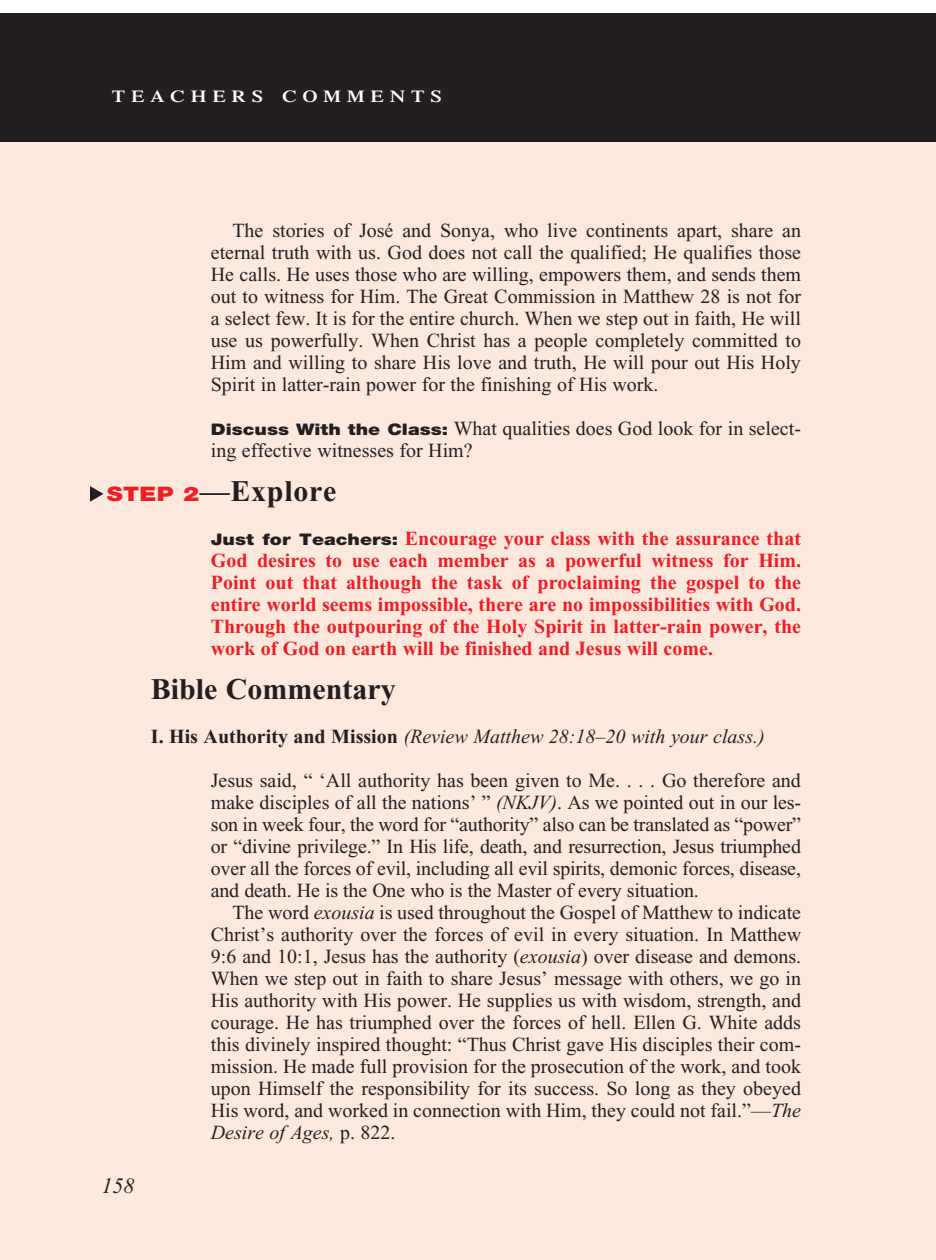
<style>
.page{position:relative;width:936px;height:1260px;background:#fff}
.page>*{position:absolute;margin:0;border:0;box-sizing:border-box;transform-origin:0 0}
.T_Aim_hang_indent{font:700 30px "Times New Roman";color:#231f20}
.T_Aim_bodyXindent{font:700 30px "Times New Roman";letter-spacing:.025em;color:#231f20}
.t1{font:italic 22px "Times New Roman";color:#231f20}
.Objectives_Body_Text{font:20px/22px "Times New Roman";letter-spacing:-.005em;color:#231f20;text-align:justify}
.First_Line_Space_Tea{font:20px/22px "Times New Roman";color:#231f20;text-align:justify}
.First_Line_Space_Tea-2{font:700 20px/22px "Times New Roman";color:#ee1e24;text-align:justify}
.Roman_Numeral_Sub_He{font:italic 20px "Times New Roman";color:#231f20}
.t2{font:600 16.8px "Times";letter-spacing:.285em;color:#fff;scale:1.2 1}
.s1{font-family:"Helvetica Neue";font-weight:900;font-size:16px}
.s2{font-family:"Helvetica Neue";font-weight:900;font-size:20px;color:#ee1e24}
.s3{font-family:"Helvetica Neue";font-weight:900;font-size:16px;color:#231f20}
.s4{font-weight:700;font-style:normal}
.s5{font-style:italic}
</style>
<div class="page">
<div style="left:0;top:134px;width:936px;height:1126px;background:#fde8dd"></div>
<div style="left:0;top:13px;width:936px;height:128px;background:#231f20"></div>
<svg style="left:90px;top:486px;width:14px;height:16px"></svg>
<p class="t2" style="left:112px;top:87px;width:276px">TEACHERS COMMENTS</p>
<p class="First_Line_Space_Tea" style="left:211px;top:220px;width:592px;text-indent:22px">The stories of José and Sonya, who live continents apart, share an eternal truth with us. God does not call the qualified; He qualifies those He calls. He uses those who are willing, empowers them, and sends them out to witness for Him. The Great Commission in Matthew 28 is not for a select few. It is for the entire church. When we step out in faith, He will use us powerfully. When Christ has a people completely committed to Him and willing to share His love and truth, He will pour out His Holy Spirit in latter-rain power for the finishing of His work.</p>
<p class="First_Line_Space_Tea" style="left:211px;top:418px;width:592px"><span class="s1">Discuss With the Class:</span> What qualities does God look for in select&shy;ing effective witnesses for Him?</p>
<p class="T_Aim_bodyXindent" style="left:107px;top:474px;width:231px"><span class="s2">STEP 2</span>—Explore</p>
<p class="First_Line_Space_Tea-2" style="left:211px;top:527px;width:592px"><span class="s3">Just for Teachers:</span> Encourage your class with the assurance that God desires to use each member as a powerful witness for Him.<br>Point out that although the task of proclaiming the gospel to the entire world seems impossible, there are no impossibilities with God.<br>Through the outpouring of the Holy Spirit in latter-rain power, the work of God on earth will be finished and Jesus will come.</p>
<p class="T_Aim_hang_indent" style="left:151px;top:672px;width:246px">Bible Commentary</p>
<p class="Roman_Numeral_Sub_He" style="left:151px;top:726px;width:615px"><span class="s4">I. His Authority and Mission</span> (Review Matthew 28:18–20 with your class.)</p>
<p class="Objectives_Body_Text" style="left:211px;top:770px;width:592px">Jesus said, “ ‘All authority has been given to Me. . . . Go therefore and make disciples of all the nations’ ” <span class="s5">(NKJV)</span>. As we pointed out in our les&shy;son in week four, the word for “authority” also can be translated as “power” or “divine privilege.” In His life, death, and resurrection, Jesus triumphed over all the forces of evil, including all evil spirits, demonic forces, disease, and death. He is the One who is the Master of every situation.</p>
<p class="Objectives_Body_Text" style="left:211px;top:902px;width:592px;text-indent:22px">The word <span class="s5">exousia</span> is used throughout the Gospel of Matthew to indicate Christ’s authority over the forces of evil in every situation. In Matthew 9:6 and 10:1, Jesus has the authority (<span class="s5">exousia</span>) over disease and demons.<br>When we step out in faith to share Jesus’ message with others, we go in His authority with His power. He supplies us with wisdom, strength, and courage. He has triumphed over the forces of hell. Ellen G. White adds this divinely inspired thought: “Thus Christ gave His disciples their com&shy;mission. He made full provision for the prosecution of the work, and took upon Himself the responsibility for its success. So long as they obeyed His word, and worked in connection with Him, they could not fail.”—<span class="s5">The Desire of Ages,</span> p. 822.</p>
<p class="t1" style="left:102px;top:1174px;width:34px">158</p>
</div>
